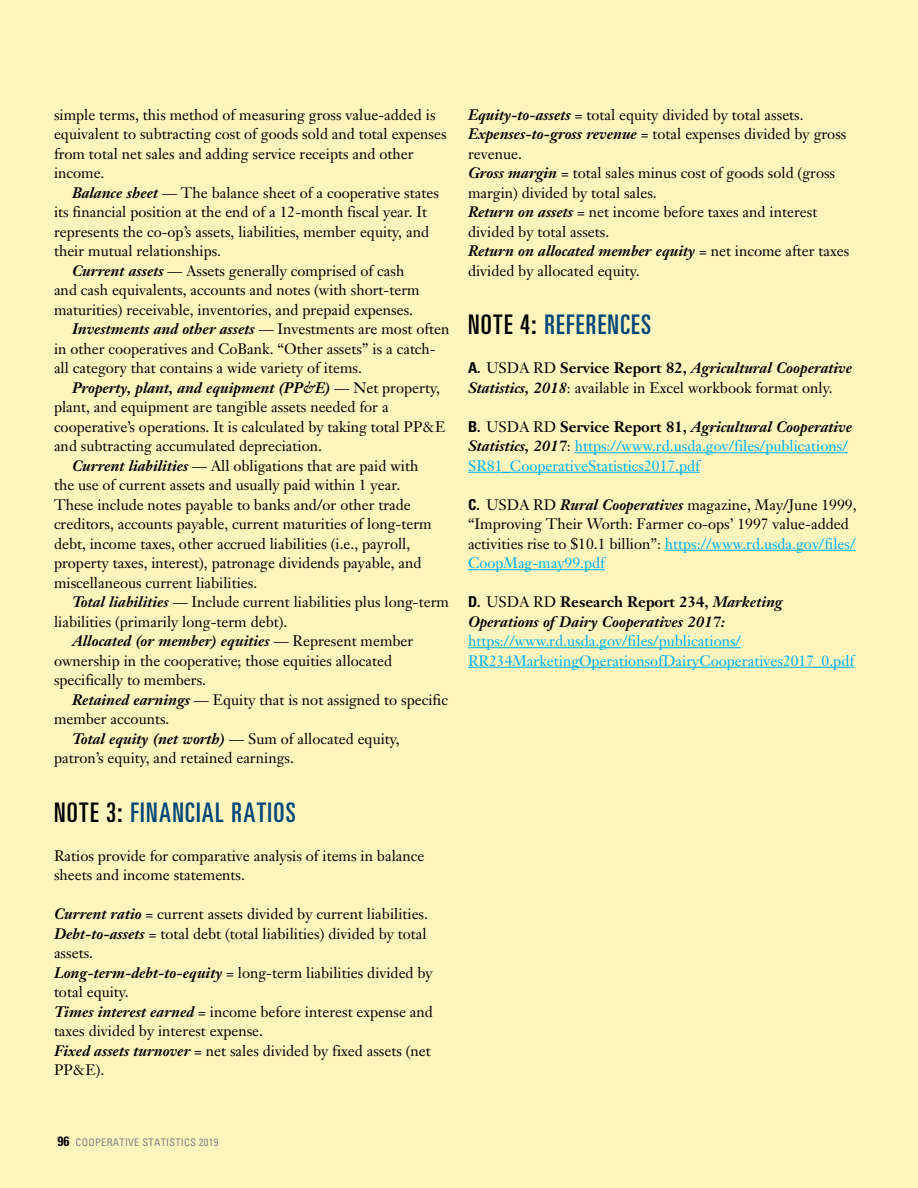
<style>
.page{position:relative;width:918px;height:1188px;background:#fef5be}
.page>*{position:absolute;margin:0;border:0;box-sizing:border-box;transform-origin:0 0}
.t1{font:ultra-condensed 27px "Univers";letter-spacing:.05em;color:#004678}
.t2{font:15px/19.5px "Janson Text";color:#000}
.t3{font:15px/19.5px "Janson Text";color:#00aeef}
.t4{font:condensed 10.5px "Univers";letter-spacing:.025em;color:#808285}
.s1{font-weight:700;font-style:italic}
.s2{color:#000}
.s3{font-family:"Univers";font-weight:700;font-stretch:condensed}
.s4{font-weight:700}
.s5{font-family:"Univers";font-weight:700;font-stretch:condensed;color:#000}
.s6{font-weight:700;color:#000}
.s7{font-weight:700;font-style:italic;color:#000}
.s8{color:#00aeef}
.s9{font-weight:700;font-size:13.5px;color:#000}
</style>
<div class="page">
<hr style="left:575px;top:452px;width:273px;height:1px;background:#00aeef">
<hr style="left:468px;top:472px;width:232px;height:1px;background:#00aeef">
<hr style="left:665px;top:550px;width:191px;height:1px;background:#00aeef">
<hr style="left:468px;top:569px;width:137px;height:1px;background:#00aeef">
<hr style="left:468px;top:647px;width:273px;height:1px;background:#00aeef">
<hr style="left:468px;top:667px;width:386px;height:1px;background:#00aeef">
<p class="t2" style="left:54px;top:105px;width:394px">simple terms, this method of measuring gross value-added is equivalent to subtracting cost of goods sold and total expenses from total net sales and adding service receipts and other income.</p>
<p class="t2" style="left:54px;top:183px;width:386px;text-indent:18px"><span class="s1">Balance sheet</span> — The balance sheet of a cooperative states its financial position at the end of a 12-month fiscal year. It represents the co-op’s assets, liabilities, member equity, and their mutual relationships.</p>
<p class="t2" style="left:54px;top:261px;width:367px;text-align:center"><span class="s1">Current assets</span> — Assets generally comprised of cash<br>and cash equivalents, accounts and notes (with short-term maturities) receivable, inventories, and prepaid expenses.</p>
<p class="t2" style="left:54px;top:319px;width:397px;text-indent:18px"><span class="s1">Investments and other assets</span> — Investments are most often in other cooperatives and CoBank. “Other assets” is a catch&shy;all category that contains a wide variety of items.</p>
<p class="t2" style="left:54px;top:378px;width:393px;text-indent:18px"><span class="s1">Property, plant, and equipment (PP&amp;E)</span> — Net property, plant, and equipment are tangible assets needed for a cooperative’s operations. It is calculated by taking total PP&amp;E and subtracting accumulated depreciation.</p>
<p class="t2" style="left:54px;top:456px;width:379px;text-indent:18px"><span class="s1">Current liabilities</span> — All obligations that are paid with the use of current assets and usually paid within 1 year.<br>These include notes payable to banks and/or other trade creditors, accounts payable, current maturities of long-term debt, income taxes, other accrued liabilities (i.e., payroll, property taxes, interest), patronage dividends payable, and miscellaneous current liabilities.</p>
<p class="t2" style="left:54px;top:592px;width:397px;text-indent:18px"><span class="s1">Total liabilities</span> — Include current liabilities plus long-term liabilities (primarily long-term debt).</p>
<p class="t2" style="left:54px;top:631px;width:361px;text-indent:18px"><span class="s1">Allocated (or member) equities</span> — Represent member ownership in the cooperative; those equities allocated specifically to members.</p>
<p class="t2" style="left:54px;top:690px;width:396px;text-indent:18px"><span class="s1">Retained earnings</span> — Equity that is not assigned to specific member accounts.</p>
<p class="t2" style="left:54px;top:729px;width:347px;text-indent:18px"><span class="s1">Total equity (net worth)</span> — Sum of allocated equity, patron’s equity, and retained earnings.</p>
<p class="t1" style="left:54px;top:797px;width:243px"><span class="s2">NOTE 3:</span> FINANCIAL RATIOS</p>
<p class="t2" style="left:54px;top:846px;width:372px">Ratios provide for comparative analysis of items in balance sheets and income statements.</p>
<p class="t2" style="left:54px;top:904px;width:376px"><span class="s1">Current ratio</span> = current assets divided by current liabilities.</p>
<p class="t2" style="left:54px;top:924px;width:374px"><span class="s1">Debt-to-assets</span> = total debt (total liabilities) divided by total assets.</p>
<p class="t2" style="left:54px;top:963px;width:380px"><span class="s1">Long-term-debt-to-equity</span> = long-term liabilities divided by total equity.</p>
<p class="t2" style="left:54px;top:1002px;width:380px"><span class="s1">Times interest earned</span> = income before interest expense and taxes divided by interest expense.</p>
<p class="t2" style="left:54px;top:1041px;width:378px"><span class="s1">Fixed assets turnover</span> = net sales divided by fixed assets (net<br>PP&amp;E).</p>
<p class="t2" style="left:468px;top:105px;width:337px"><span class="s1">Equity-to-assets</span> = total equity divided by total assets.</p>
<p class="t2" style="left:468px;top:124px;width:380px"><span class="s1">Expenses-to-gross revenue</span> = total expenses divided by gross revenue.</p>
<p class="t2" style="left:468px;top:163px;width:369px"><span class="s1">Gross margin</span> = total sales minus cost of goods sold (gross margin) divided by total sales.</p>
<p class="t2" style="left:468px;top:202px;width:351px"><span class="s1">Return on assets</span> = net income before taxes and interest divided by total assets.</p>
<p class="t2" style="left:468px;top:241px;width:383px"><span class="s1">Return on allocated member equity</span> = net income after taxes divided by allocated equity.</p>
<p class="t1" style="left:468px;top:309px;width:185px"><span class="s2">NOTE 4:</span> REFERENCES</p>
<p class="t2" style="left:468px;top:358px;width:386px"><span class="s3">A.</span> USDA RD <span class="s4">Service Report 82,</span> <span class="s1">Agricultural Cooperative<br>Statistics, 2018</span>: available in Excel workbook format only.</p>
<p class="t3" style="left:468px;top:417px;width:386px"><span class="s5">B.</span> <span class="s2">USDA RD</span> <span class="s6">Service Report 81,</span> <span class="s7">Agricultural Cooperative<br>Statistics, 2017</span><span class="s2">:</span> https://www.rd.usda.gov/files/publications/<br>SR81_CooperativeStatistics2017.pdf</p>
<p class="t2" style="left:468px;top:495px;width:390px"><span class="s3">C.</span> USDA RD <span class="s1">Rural Cooperatives</span> magazine, May/June 1999, “Improving Their Worth: Farmer co-ops’ 1997 value-added activities rise to $10.1 billion”: <span class="s8">https://www.rd.usda.gov/files/ CoopMag-may99.pdf</span></p>
<p class="t3" style="left:468px;top:592px;width:388px"><span class="s5">D.</span> <span class="s2">USDA RD</span> <span class="s6">Research Report 234,</span> <span class="s7">Marketing Operations of Dairy Cooperatives 2017: </span>https://www.rd.usda.gov/files/publications/ RR234MarketingOperationsofDairyCooperatives2017_0.pdf</p>
<p class="t4" style="left:58px;top:1136px;width:162px"><span class="s9">96</span> COOPERATIVE STATISTICS 2019</p>
</div>
